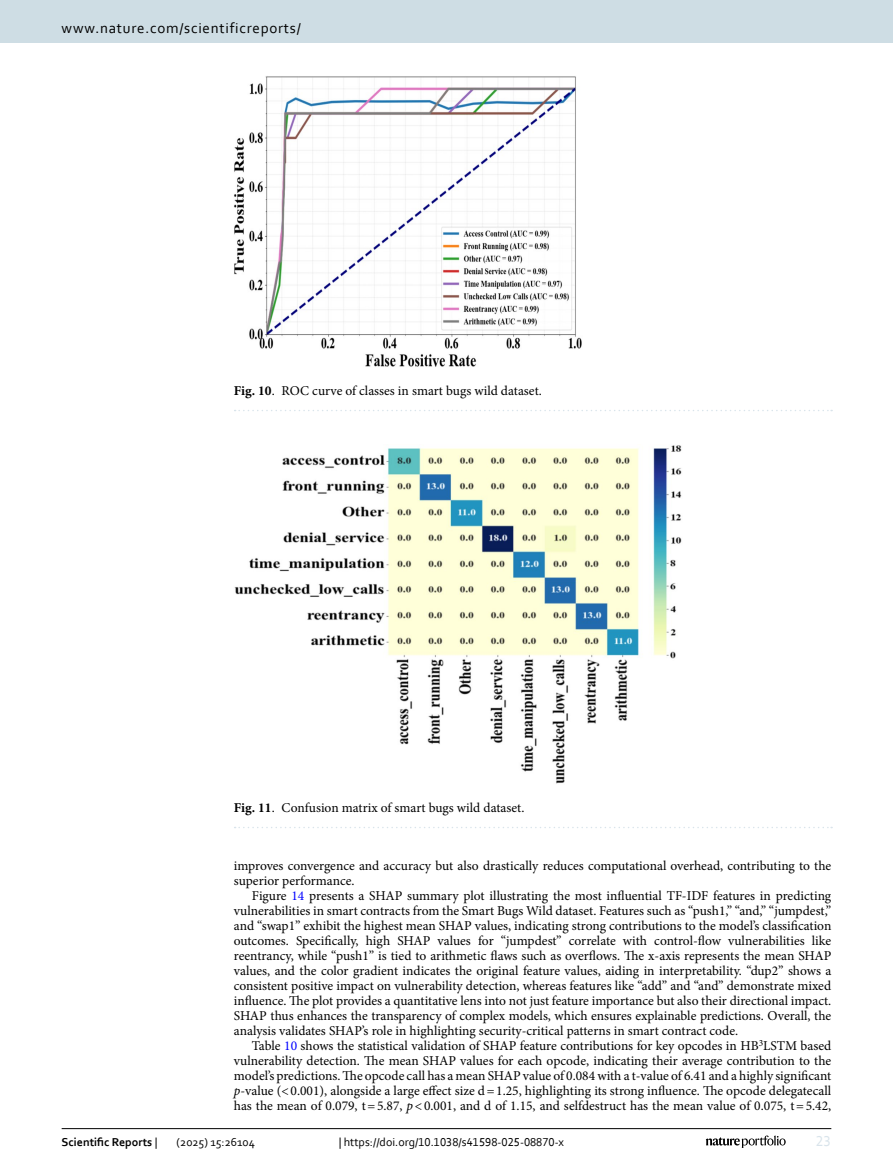
<style>
.page{position:relative;width:893px;height:1174px;background:#fff}
.page>*{position:absolute;margin:0;border:0;box-sizing:border-box;transform-origin:0 0}
.t1{font:15px "Corbel";letter-spacing:.05em;color:#000}
.t2{font:15px "Corbel";color:#d9e4eb}
.Body_Text_Indent{font:13.5px/15px "Minion Pro";color:#000;text-align:justify}
.Figure_Caption{font:13.5px "Minion Pro";color:#000}
.t3{font:12px "Corbel";color:#000}
.t4{font:700 12px "Corbel";color:#000}
.s1{font-weight:700}
.s2{color:#00f}
.s3{font-style:italic}
.s4{font-weight:400}
</style>
<div class="page">
<img style="left:234px;top:445px;width:448px;height:339px">
<svg style="left:235px;top:827px;width:597px;height:1px"></svg>
<img style="left:234px;top:76px;width:348px;height:291px">
<svg style="left:235px;top:410px;width:597px;height:1px"></svg>
<hr style="left:62px;top:1128px;width:769px;height:1px;background:#000">
<svg style="left:706px;top:1135px;width:80px;height:12px"></svg>
<div style="left:0;top:0;width:893px;height:43px;background:#cedde4"></div>
<p class="t1" style="left:62px;top:18px;width:241px">www.nature.com/scientificreports/</p>
<p class="Figure_Caption" style="left:234px;top:382px;width:309px"><span class="s1">Fig. 10</span>. ROC curve of classes in smart bugs wild dataset.</p>
<p class="Figure_Caption" style="left:234px;top:799px;width:292px"><span class="s1">Fig. 11</span>. Confusion matrix of smart bugs wild dataset.</p>
<p class="Body_Text_Indent" style="left:234px;top:858px;width:599px">improves convergence and accuracy but also drastically reduces computational overhead, contributing to the superior performance.</p>
<p class="Body_Text_Indent" style="left:234px;top:888px;width:599px;text-indent:18px">Figure <span class="s2">14</span> presents a SHAP summary plot illustrating the most influential TF-IDF features in predicting vulnerabilities in smart contracts from the Smart Bugs Wild dataset. Features such as “push1,” “and,” “jumpdest,” and “swap1” exhibit the highest mean SHAP values, indicating strong contributions to the model’s classification outcomes. Specifically, high SHAP values for “jumpdest” correlate with control-flow vulnerabilities like reentrancy, while “push1” is tied to arithmetic flaws such as overflows. The x-axis represents the mean SHAP values, and the color gradient indicates the original feature values, aiding in interpretability. “dup2” shows a consistent positive impact on vulnerability detection, whereas features like “add” and “and” demonstrate mixed influence. The plot provides a quantitative lens into not just feature importance but also their directional impact.<br>SHAP thus enhances the transparency of complex models, which ensures explainable predictions. Overall, the analysis validates SHAP’s role in highlighting security-critical patterns in smart contract code.</p>
<p class="Body_Text_Indent" style="left:234px;top:1038px;width:599px;text-indent:18px">Table <span class="s2">10</span> shows the statistical validation of SHAP feature contributions for key opcodes in HB<sup>3</sup>LSTM based vulnerability detection. The mean SHAP values for each opcode, indicating their average contribution to the model’s predictions. The opcode call has a mean SHAP value of 0.084 with a t-value of 6.41 and a highly significant <span class="s3">p</span>-value (&lt;0.001), alongside a large effect size d=1.25, highlighting its strong influence. The opcode delegatecall has the mean of 0.079, t=5.87, <span class="s3">p</span>&lt;0.001, and d of 1.15, and selfdestruct has the mean value of 0.075, t=5.42,</p>
<p class="t4" style="left:62px;top:1134px;width:97px">Scientific Reports <span class="s4">|</span></p>
<p class="t3" style="left:177px;top:1134px;width:80px">(2025) 15:26104</p>
<p class="t3" style="left:339px;top:1134px;width:227px">| https://doi.org/10.1038/s41598-025-08870-x</p>
<p class="t2" style="left:816px;top:1132px;width:17px">23</p>
</div>
